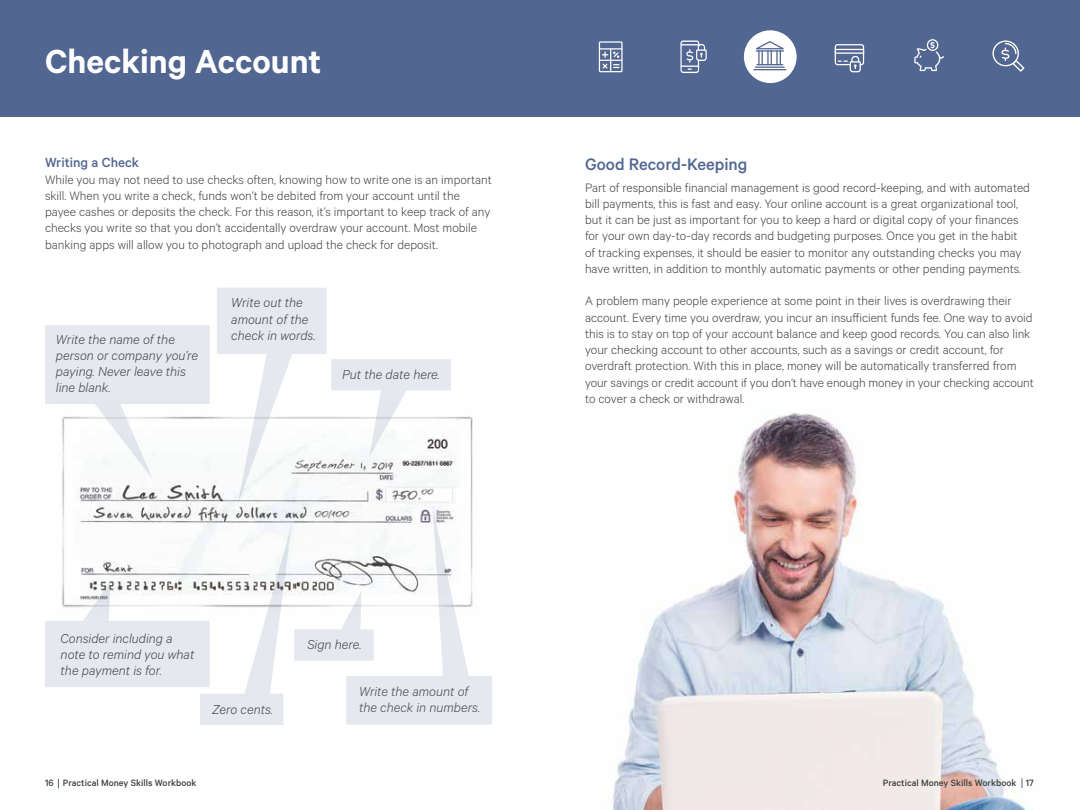
<style>
.page{position:relative;width:1080px;height:810px;background:#fff}
.page>*{position:absolute;margin:0;border:0;box-sizing:border-box;transform-origin:0 0}
.t1{font:600 37.5px "Calibre";color:#fff}
.t2{font:500 18.75px "Calibre";color:#526692}
.t3{font:500 15px "Calibre";color:#526692}
.t4{font:italic 300 14.62px/16.2px "Calibre";color:#414042}
.t5{font:300 13.75px/16.2px "Calibre";color:#414042}
.t6{font:500 10.38px "Calibre";color:#414042}
</style>
<div class="page">
<img style="left:612px;top:413px;width:415px;height:397px">
<div style="left:0;top:0;width:1080px;height:116px;background:#526692"></div>
<svg style="left:599px;top:41px;width:24px;height:31px"></svg>
<hr style="left:599px;top:48px;width:23px;height:2px;background:#fff">
<svg style="left:680px;top:41px;width:27px;height:32px"></svg>
<div style="left:744px;top:30px;width:53px;height:53px;background:#fff;border-radius:50%"></div>
<hr style="left:755px;top:67px;width:30px;height:1px;background:#526692">
<hr style="left:753px;top:69px;width:33px;height:1px;background:#526692">
<svg style="left:756px;top:41px;width:28px;height:24px"></svg>
<svg style="left:914px;top:39px;width:30px;height:32px"></svg>
<svg style="left:992px;top:41px;width:32px;height:31px"></svg>
<svg style="left:835px;top:44px;width:29px;height:28px"></svg>
<svg style="left:45px;top:288px;width:447px;height:437px"></svg>
<h1 class="t1" style="left:45px;top:39px;width:278px">Checking Account</h1>
<p class="t3" style="left:45px;top:154px;width:96px">Writing a Check</p>
<p class="t5" style="left:45px;top:170px;width:448px">While you may not need to use checks often, knowing how to write one is an important skill. When you write a check, funds won’t be debited from your account until the payee cashes or deposits the check. For this reason, it’s important to keep track of any checks you write so that you don’t accidentally overdraw your account. Most mobile banking apps will allow you to photograph and upload the check for deposit.</p>
<p class="t4" style="left:56px;top:330px;width:144px">Write the name of the person or company you’re paying. Never leave this line blank.</p>
<p class="t4" style="left:231px;top:294px;width:86px">Write out the amount of the check in words.</p>
<p class="t4" style="left:342px;top:365px;width:99px">Put the date here.</p>
<p class="t4" style="left:61px;top:630px;width:135px">Consider including a note to remind you what the payment is for.</p>
<p class="t4" style="left:212px;top:701px;width:62px">Zero cents.</p>
<p class="t6" style="left:45px;top:777px;width:153px">16 Practical Money Skills Workbook</p>
<p class="t4" style="left:307px;top:636px;width:56px">Sign here.</p>
<p class="t4" style="left:359px;top:682px;width:123px">Write the amount of the check in numbers.</p>
<h2 class="t2" style="left:585px;top:153px;width:164px">Good Record-Keeping</h2>
<p class="t5" style="left:585px;top:179px;width:447px">Part of responsible financial management is good record-keeping, and with automated bill payments, this is fast and easy. Your online account is a great organizational tool, but it can be just as important for you to keep a hard or digital copy of your finances for your own day-to-day records and budgeting purposes. Once you get in the habit of tracking expenses, it should be easier to monitor any outstanding checks you may have written, in addition to monthly automatic payments or other pending payments.</p>
<p class="t5" style="left:585px;top:292px;width:450px">A problem many people experience at some point in their lives is overdrawing their account. Every time you overdraw, you incur an insufficient funds fee. One way to avoid this is to stay on top of your account balance and keep good records. You can also link your checking account to other accounts, such as a savings or credit account, for overdraft protection. With this in place, money will be automatically transferred from your savings or credit account if you don’t have enough money in your checking account to cover a check or withdrawal.</p>
<p class="t6" style="left:883px;top:777px;width:152px">Practical Money Skills Workbook 17</p>
</div>
